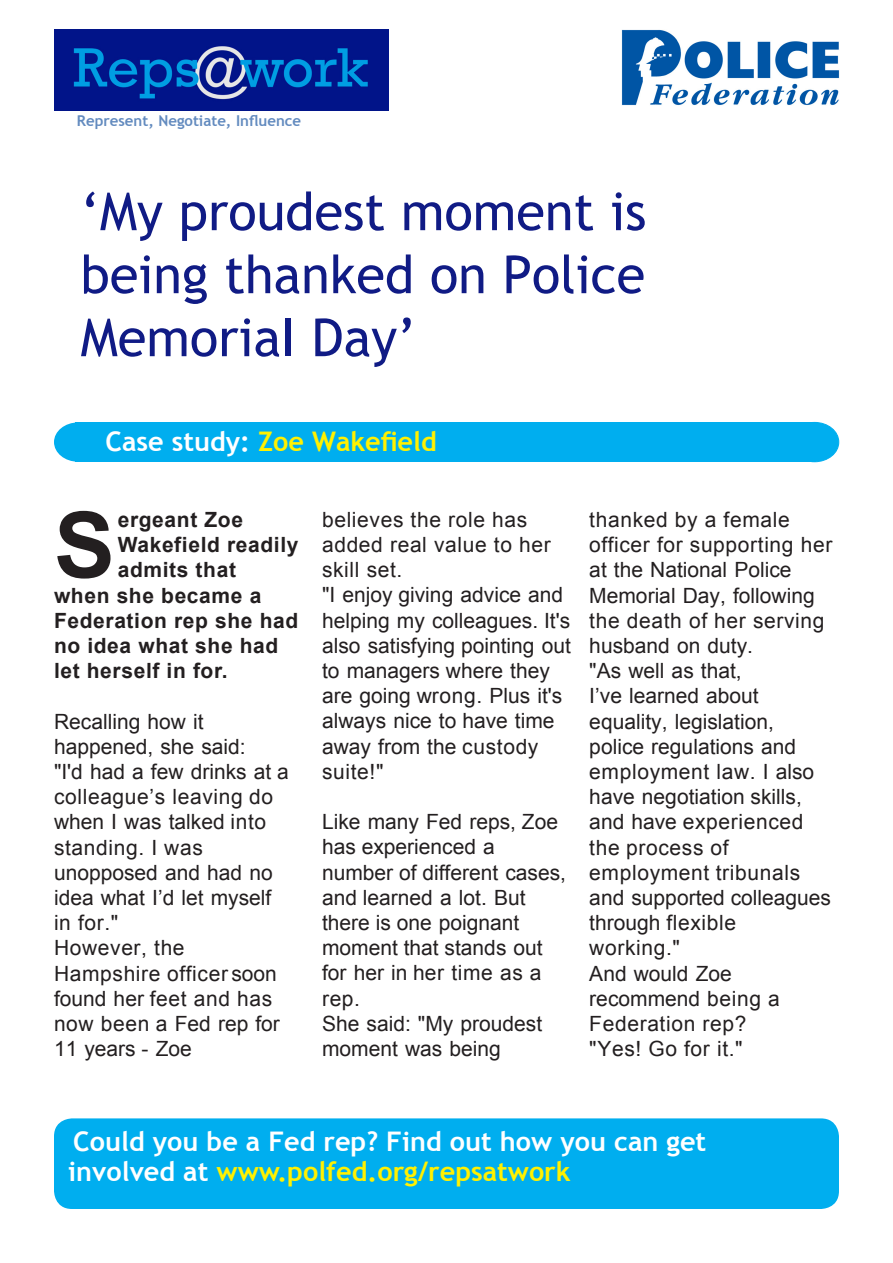
<style>
.page{position:relative;width:893px;height:1263px;background:#fff}
.page>*{position:absolute;margin:0;border:0;box-sizing:border-box;transform-origin:0 0}
.t1{font:700 91.35px "Arial";color:#231f20}
.t2{font:52.5px/63px "Trebuchet MS";color:#101b85;text-align:justify}
.t3{font:700 27px/30px "Trebuchet MS";color:#fff}
.t4{font:700 27px "Trebuchet MS";color:#fff101}
.t5{font:21px/25.2px "Arial";color:#231f20}
.t6{font:700 21px "Arial";letter-spacing:.03em;color:#231f20}
.t7{font:700 15px "Trebuchet MS";color:#638bbf}
.s1{color:#fff}
.s2{color:#fff101}
</style>
<div class="page">
<img style="left:622px;top:30px;width:217px;height:76px">
<div style="left:54px;top:1118px;width:785px;height:91px;background:#00aeef;border-radius:18px"></div>
<img style="left:54px;top:29px;width:334px;height:82px">
<div style="left:76px;top:422px;width:740px;height:40px;background:#00aeef"></div>
<div style="left:54px;top:422px;width:48px;height:40px;background:#00aeef;border-radius:50%"></div>
<div style="left:790px;top:422px;width:49px;height:40px;background:#00aeef;border-radius:50%"></div>
<div style="left:790px;top:422px;width:49px;height:40px;border:1px solid #00aeef;border-radius:50%"></div>
<p class="t7" style="left:77px;top:111px;width:226px">Represent, Negotiate, Influence</p>
<p class="t2" style="left:81px;top:181px;width:567px">‘My proudest moment is being thanked on Police MemoriaI Day’</p>
<p class="t4" style="left:106px;top:424px;width:333px"><span class="s1">Case study:</span> Zoe Wakefield</p>
<p class="t1" style="left:54px;top:484px;width:62px">S</p>
<p class="t6" style="left:118px;top:506px;width:127px">ergeant Zoe</p>
<p class="t6" style="left:118px;top:531px;width:182px">Wakefield readily</p>
<p class="t6" style="left:118px;top:556px;width:120px">admits that</p>
<p class="t6" style="left:54px;top:581px;width:209px">when she became a</p>
<p class="t6" style="left:54px;top:606px;width:246px">Federation rep she had</p>
<p class="t6" style="left:54px;top:632px;width:226px">no idea what she had</p>
<p class="t6" style="left:54px;top:657px;width:175px">let herself in for.</p>
<p class="t5" style="left:54px;top:709px;width:236px">Recalling how it happened, she said:<br>"I'd had a few drinks at a colleague’s leaving do when I was talked into standing. I was unopposed and had no idea what I’d let myself in for."<br>However, the<br>Hampshire officer soon found her feet and has now been a Fed rep for<br>11 years - Zoe</p>
<p class="t5" style="left:322px;top:507px;width:250px">believes the role has added real value to her skill set.<br>"I enjoy giving advice and helping my colleagues. It's also satisfying pointing out to managers where they are going wrong. Plus it's always nice to have time away from the custody suite!"</p>
<p class="t5" style="left:322px;top:809px;width:246px">Like many Fed reps, Zoe has experienced a number of different cases, and learned a lot. But there is one poignant moment that stands out for her in her time as a rep.<br>She said: "My proudest moment was being</p>
<p class="t5" style="left:589px;top:507px;width:245px">thanked by a female officer for supporting her at the National Police<br>Memorial Day, following the death of her serving husband on duty.<br>"As well as that,<br>I’ve learned about equality, legislation, police regulations and employment law. I also have negotiation skills, and have experienced the process of employment tribunals and supported colleagues through flexible<br>working."<br>And would Zoe recommend being a<br>Federation rep?<br>"Yes! Go for it."</p>
<p class="t3" style="left:68px;top:1126px;width:640px">Could you be a Fed rep? Find out how you can get involved at <span class="s2">www.polfed.org/repsatwork</span></p>
</div>
